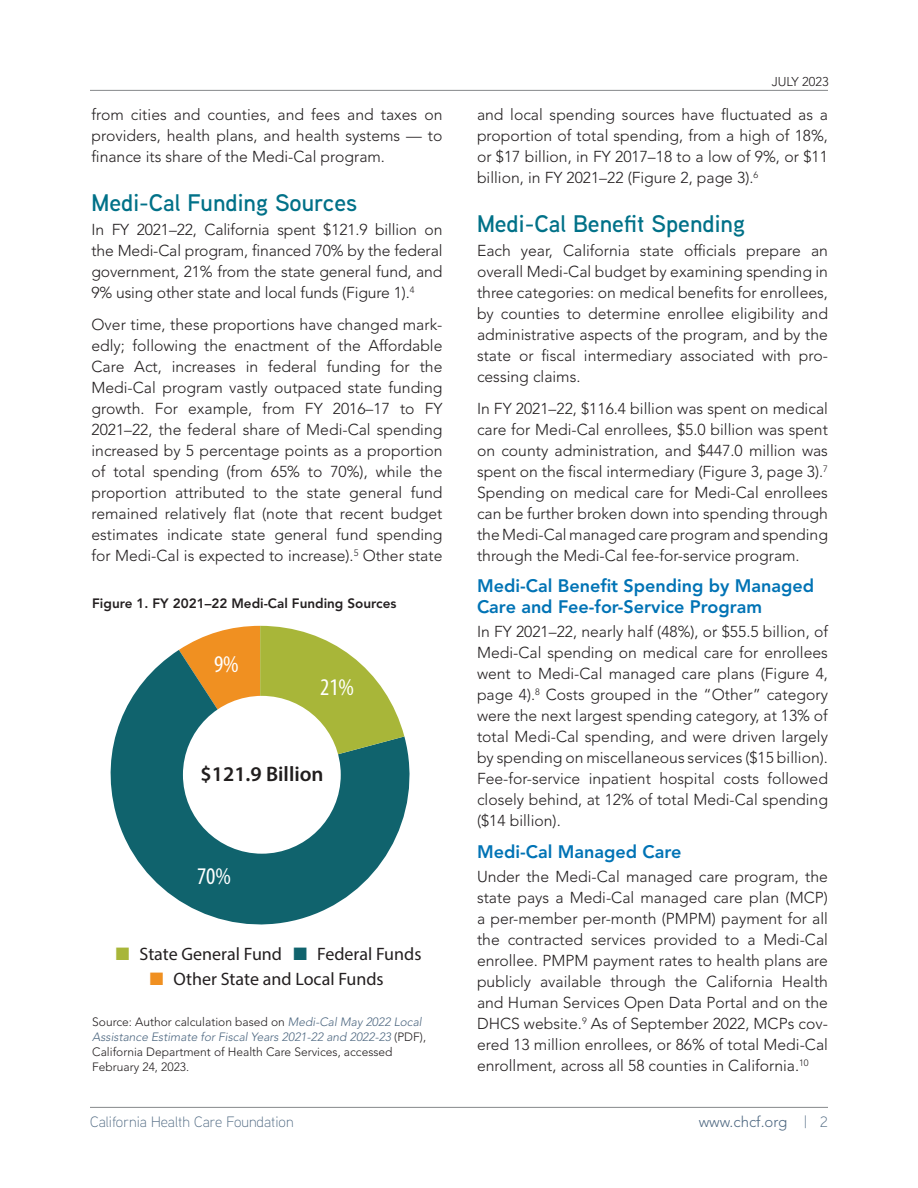
<style>
.page{position:relative;width:918px;height:1188px;background:#fff}
.page>*{position:absolute;margin:0;border:0;box-sizing:border-box;transform-origin:0 0}
.Heading_2{font:600 24px "Aaux Next";color:#007188}
.t1{font:condensed 24px "Myriad Pro";color:#fff}
.t2{font:600 21px "Myriad Pro";color:#211e1e}
.Heading_3{font:800 18px/21px "Avenir LT Std";color:#0073b5}
.t3{font:18px "Myriad Pro";color:#231f20}
.Body_Text{font:300 15.75px/21px "Avenir LT Std";color:#231f20;text-align:justify}
.t4{font:300 15px "Aaux Next";color:#4e6881}
.t5{font:300 15px "Avenir LT Std";color:#4e6881}
.Body_Text-2{font:800 13.5px "Avenir LT Std";color:#231f20}
.t6{font:300 12.75px "Avenir LT Std";color:#231f20}
.Figure__Table__Box_SOURCE{font:300 12px/15px "Avenir LT Std";color:#231f20}
.s1{color:#a8b639}
.s2{color:#10636d}
.s3{color:#f09021}
.s4{font-style:italic;color:#4e6881}
.s5{font-family:"Aaux Next"}
</style>
<div class="page">
<hr style="left:90px;top:1107px;width:738px;height:1px;background:#86888a">
<hr style="left:90px;top:90px;width:738px;height:1px;background:#86888a">
<svg style="left:110px;top:650px;width:300px;height:275px;fill:#10636d"></svg>
<svg style="left:179px;top:626px;width:225px;height:149px"></svg>
<div style="left:183px;top:696px;width:158px;height:158px;background:#fff;border-radius:50%"></div>
<p class="Body_Text" style="left:92px;top:104px;width:353px">from cities and counties, and fees and taxes on providers, health plans, and health systems — to finance its share of the Medi-Cal program.</p>
<p class="Heading_2" style="left:92px;top:186px;width:267px">Medi-Cal Funding Sources</p>
<p class="Body_Text" style="left:92px;top:220px;width:353px">In FY 2021–22, California spent $121.9 billion on the Medi-Cal program, financed 70% by the federal government, 21% from the state general fund, and 9% using other state and local funds (Figure 1).<sup>4</sup></p>
<p class="Body_Text" style="left:92px;top:314px;width:353px">Over time, these proportions have changed mark&shy;edly; following the enactment of the Affordable Care Act, increases in federal funding for the Medi-Cal program vastly outpaced state funding growth. For example, from FY 2016–17 to FY 2021–22, the federal share of Medi-Cal spending increased by 5 percentage points as a proportion of total spending (from 65% to 70%), while the proportion attributed to the state general fund remained relatively flat (note that recent budget estimates indicate state general fund spending for Medi-Cal is expected to increase).<sup>5</sup> Other state</p>
<p class="Body_Text-2" style="left:92px;top:595px;width:306px">Figure 1. FY 2021–22 Medi-Cal Funding Sources</p>
<p class="t1" style="left:214px;top:649px;width:26px">9%</p>
<p class="t1" style="left:320px;top:672px;width:35px">21%</p>
<p class="t2" style="left:201px;top:761px;width:125px">$121.9 Billion</p>
<p class="t1" style="left:197px;top:862px;width:35px">70%</p>
<p class="t3" style="left:116px;top:943px;width:307px"><span class="s1">■</span> State General Fund <span class="s2">■</span> Federal Funds</p>
<p class="t3" style="left:150px;top:968px;width:236px"><span class="s3">■</span> Other State and Local Funds</p>
<p class="Figure__Table__Box_SOURCE" style="left:92px;top:1014px;width:335px">Source: Author calculation based on <span class="s4">Medi-Cal May 2022 Local Assistance Estimate for Fiscal Years 2021-22 and 2022-23</span> (PDF), California Department of Health Care Services, accessed February 24, 2023.</p>
<p class="t6" style="left:772px;top:74px;width:58px">JULY 2023</p>
<p class="Body_Text" style="left:477px;top:104px;width:352px">and local spending sources have fluctuated as a proportion of total spending, from a high of 18%, or $17 billion, in FY 2017–18 to a low of 9%, or $11 billion, in FY 2021–22 (Figure 2, page 3).<sup>6</sup></p>
<p class="Heading_2" style="left:477px;top:207px;width:270px">Medi-Cal Benefit Spending</p>
<p class="Body_Text" style="left:477px;top:241px;width:353px">Each year, California state officials prepare an overall Medi-Cal budget by examining spending in three categories: on medical benefits for enrollees, by counties to determine enrollee eligibility and administrative aspects of the program, and by the state or fiscal intermediary associated with pro&shy;cessing claims.</p>
<p class="Body_Text" style="left:477px;top:398px;width:353px">In FY 2021–22, $116.4 billion was spent on medical care for Medi-Cal enrollees, $5.0 billion was spent on county administration, and $447.0 million was spent on the fiscal intermediary (Figure 3, page 3).<sup>7<br></sup>Spending on medical care for Medi-Cal enrollees can be further broken down into spending through the Medi-Cal managed care program and spending through the Medi-Cal fee-for-service program.</p>
<p class="Heading_3" style="left:477px;top:576px;width:339px">Medi-Cal Benefit Spending by Managed<br>Care and Fee-for-Service Program</p>
<p class="Body_Text" style="left:477px;top:622px;width:353px">In FY 2021–22, nearly half (48%), or $55.5 billion, of Medi-Cal spending on medical care for enrollees went to Medi-Cal managed care plans (Figure 4, page 4).<sup>8</sup> Costs grouped in the “Other” category were the next largest spending category, at 13% of total Medi-Cal spending, and were driven largely by spending on miscellaneous services ($15 billion).<br>Fee-for-service inpatient hospital costs followed closely behind, at 12% of total Medi-Cal spending ($14 billion).</p>
<p class="Heading_3" style="left:477px;top:841px;width:206px">Medi-Cal Managed Care</p>
<p class="Body_Text" style="left:477px;top:866px;width:353px">Under the Medi-Cal managed care program, the state pays a Medi-Cal managed care plan (MCP) a per-member per-month (PMPM) payment for all the contracted services provided to a Medi-Cal enrollee. PMPM payment rates to health plans are publicly available through the California Health and Human Services Open Data Portal and on the DHCS website.<sup>9</sup> As of September 2022, MCPs cov&shy;ered 13 million enrollees, or 86% of total Medi-Cal enrollment, across all 58 counties in California.<sup>10</sup></p>
<p class="t4" style="left:90px;top:1112px;width:205px">California Health Care Foundation</p>
<p class="t5" style="left:699px;top:1113px;width:131px">www.chcf.org <span class="s5">| 2</span></p>
</div>
